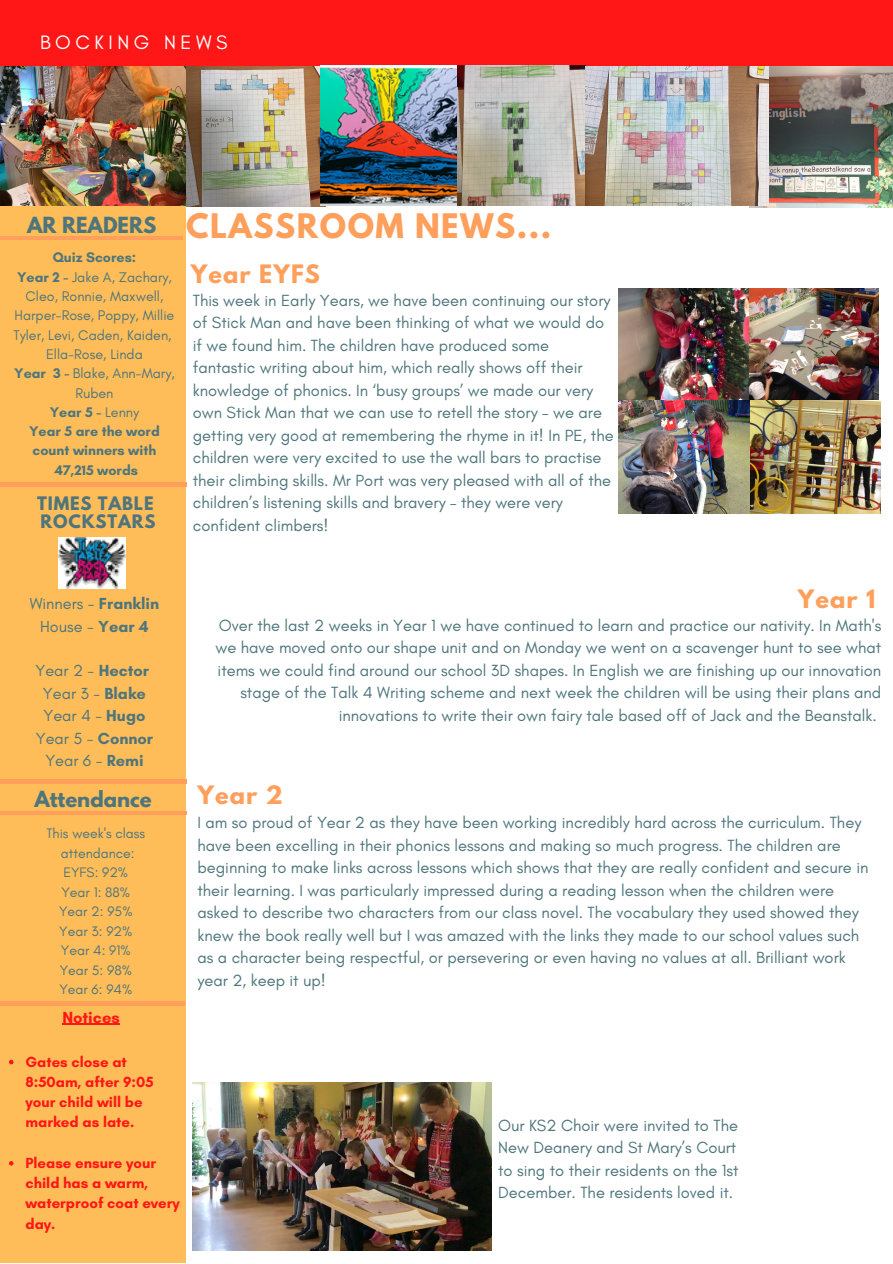
<style>
.page{position:relative;width:893px;height:1264px;background:#fff}
.page>*{position:absolute;margin:0;border:0;box-sizing:border-box;transform-origin:0 0}
.t1{font:700 30px "League Spartan";letter-spacing:.05em;color:#ff9f5c}
.t2{font:700 22.5px "League Spartan";letter-spacing:.05em;color:#ff9f5c}
.t3{font:19.8px "Glacial Indifference";letter-spacing:.23em;color:#fff}
.t4{font:700 19.65px "League Spartan";color:#4e757c}
.t5{font:16.5px/22.5px "Glacial Indifference";color:#4e757c}
.t6{font:700 16.5px/18px "League Spartan";letter-spacing:.05em;color:#4e757c}
.t7{font:700 16.5px "Glacial Indifference";color:#ff1616}
.t8{font:16.35px/22.5px "Glacial Indifference";color:#4e757c;text-align:center}
.t9{font:700 15px/20.2px "Glacial Indifference";color:#ff1616}
.t10{font:14.25px/19.4px "Glacial Indifference";color:#4e757c;text-align:center}
.t11{font:13.95px/19.5px "Glacial Indifference";color:#4e757c;text-align:center}
.s1{font-weight:700}
</style>
<div class="page">
<div style="left:0;top:0;width:892px;height:66px;background:#ff1616"></div>
<img style="left:0;top:67px;width:321px;height:139px">
<img style="left:321px;top:65px;width:447px;height:141px">
<img style="left:707px;top:102px;width:42px;height:67px">
<img style="left:749px;top:67px;width:143px;height:140px">
<div style="left:0;top:206px;width:186px;height:1056px;background:#ffbd59"></div>
<hr style="left:0;top:236px;width:183px;height:4px;background:#ff9f5c">
<hr style="left:0;top:779px;width:186px;height:4px;background:#ff9f5c">
<img style="left:59px;top:537px;width:66px;height:51px">
<hr style="left:0;top:1001px;width:184px;height:4px;background:#ff9f5c">
<hr style="left:0;top:483px;width:186px;height:3px;background:#ff9f5c">
<hr style="left:0;top:811px;width:186px;height:3px;background:#ff9f5c">
<img style="left:618px;top:288px;width:261px;height:225px">
<img style="left:193px;top:1082px;width:299px;height:168px">
<svg style="left:9px;top:1059px;width:4px;height:5px"></svg>
<svg style="left:9px;top:1161px;width:4px;height:4px"></svg>
<hr style="left:62px;top:1023px;width:58px;height:1px;background:#ff1616">
<p class="t3" style="left:40px;top:30px;width:189px">BOCKING NEWS</p>
<p class="t4" style="left:27px;top:216px;width:131px">AR READERS</p>
<p class="t10" style="left:13px;top:248px;width:163px"><span class="s1">Quiz Scores:<br>Year 2 -</span> Jake A, Zachary,<br>Cleo, Ronnie, Maxwell,<br>Harper-Rose, Poppy, Millie<br>Tyler, Levi, Caden, Kaiden,<br>Ella-Rose, Linda<br><span class="s1">Year 3 -</span> Blake, Ann-Mary,<br>Ruben<br><span class="s1">Year 5 -</span> Lenny<br><span class="s1">Year 5 are the word count winners with<br>47,215 words</span></p>
<p class="t6" style="left:37px;top:497px;width:120px">TIMES TABLE<br>ROCKSTARS</p>
<h1 class="t1" style="left:186px;top:211px;width:366px">CLASSROOM NEWS...</h1>
<h2 class="t2" style="left:191px;top:263px;width:131px">Year EYFS</h2>
<p class="t5" style="left:193px;top:289px;width:422px">This week in Early Years, we have been continuing our story of Stick Man and have been thinking of what we would do if we found him. The children have produced some fantastic writing about him, which really shows off their knowledge of phonics. In ‘busy groups’ we made our very own Stick Man that we can use to retell the story – we are getting very good at remembering the rhyme in it! In PE, the children were very excited to use the wall bars to practise their climbing skills. Mr Port was very pleased with all of the children’s listening skills and bravery – they were very confident climbers!</p>
<p class="t8" style="left:30px;top:592px;width:131px">Winners - <span class="s1">Franklin<br></span>House - <span class="s1">Year 4</span></p>
<p class="t8" style="left:35px;top:659px;width:119px">Year 2 - <span class="s1">Hector<br></span>Year 3 - <span class="s1">Blake<br></span>Year 4 - <span class="s1">Hugo<br></span>Year 5 - <span class="s1">Connor<br></span>Year 6 - <span class="s1">Remi</span></p>
<p class="t4" style="left:34px;top:788px;width:119px">Attendance</p>
<p class="t11" style="left:46px;top:823px;width:100px">This week's class attendance:<br>EYFS: 92%<br>Year 1: 88%<br>Year 2: 95%<br>Year 3: 92%<br>Year 4: 91%<br>Year 5: 98%<br>Year 6: 94%</p>
<p class="t7" style="left:62px;top:1007px;width:59px">Notices</p>
<h2 class="t2" style="left:797px;top:588px;width:79px">Year 1</h2>
<p class="t5" style="left:215px;top:614px;width:667px;text-align:right">Over the last 2 weeks in Year 1 we have continued to learn and practice our nativity. In Math's we have moved onto our shape unit and on Monday we went on a scavenger hunt to see what items we could find around our school 3D shapes. In English we are finishing up our innovation stage of the Talk 4 Writing scheme and next week the children will be using their plans and innovations to write their own fairy tale based off of Jack and the Beanstalk.</p>
<h2 class="t2" style="left:197px;top:783px;width:87px">Year 2</h2>
<p class="t5" style="left:197px;top:811px;width:672px">I am so proud of Year 2 as they have been working incredibly hard across the curriculum. They have been excelling in their phonics lessons and making so much progress. The children are beginning to make links across lessons which shows that they are really confident and secure in their learning. I was particularly impressed during a reading lesson when the children were asked to describe two characters from our class novel. The vocabulary they used showed they knew the book really well but I was amazed with the links they made to our school values such as a character being respectful, or persevering or even having no values at all. Brilliant work year 2, keep it up!</p>
<p class="t9" style="left:25px;top:1051px;width:129px">Gates close at<br>8:50am, after 9:05 your child will be marked as late.</p>
<p class="t9" style="left:25px;top:1152px;width:156px">Please ensure your child has a warm, waterproof coat every day.</p>
<p class="t5" style="left:498px;top:1113px;width:242px">Our KS2 Choir were invited to The New Deanery and St Mary’s Court to sing to their residents on the 1st December. The residents loved it.</p>
</div>
